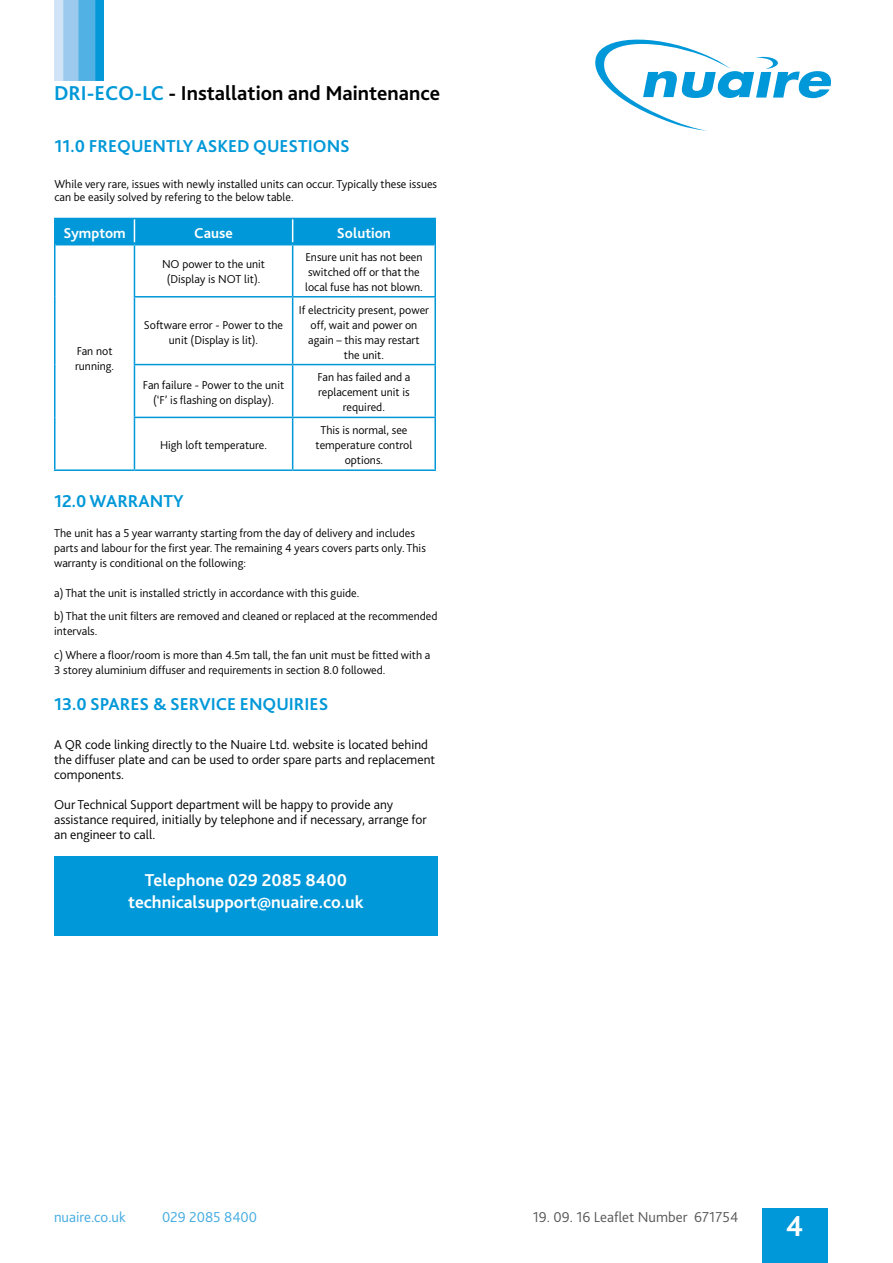
<style>
.page{position:relative;width:893px;height:1263px;background:#fff}
.page>*{position:absolute;margin:0;border:0;box-sizing:border-box;transform-origin:0 0}
.t1{font:700 30px "Bliss 2";color:#fff}
.t2{font:700 21px "Bliss 2";color:#000}
.t3{font:700 18px "Bliss 2";color:#0098d8}
.t4{font:700 18px/21.6px "Bliss 2";color:#fff;text-align:center}
.t5{font:300 15px "Bliss 2";color:#575756}
.t6{font:300 15px "Bliss 2";color:#43abe1}
.t7{font:700 15px "Bliss 2";color:#fff}
.t8{font:300 13.5px/15px "Bliss 2";color:#000}
.t9{font:300 12px/15px "Bliss 2";color:#000}
.s1{color:#0098d8}
</style>
<div class="page">
<div style="left:762px;top:1209px;width:65px;height:54px;background:#0098d8"></div>
<svg style="left:595px;top:39px;width:236px;height:92px"></svg>
<img style="left:54px;top:0;width:49px;height:81px">
<div style="left:54px;top:856px;width:384px;height:80px;background:#0098d8"></div>
<div style="left:55px;top:218px;width:79px;height:26px;background:#0098d8"></div>
<div style="left:134px;top:219px;width:300px;height:23px;background:#0098d8"></div>
<hr style="left:56px;top:242px;width:78px;height:3px;background:#0098d8">
<hr style="left:134px;top:242px;width:159px;height:3px;background:#0098d8">
<hr style="left:293px;top:242px;width:141px;height:3px;background:#0098d8">
<hr style="left:134px;top:245px;width:1px;height:51px;background:#0098d8">
<hr style="left:292px;top:245px;width:1px;height:51px;background:#0098d8">
<hr style="left:134px;top:296px;width:159px;height:2px;background:#0098d8">
<hr style="left:134px;top:298px;width:1px;height:66px;background:#0098d8">
<hr style="left:293px;top:296px;width:143px;height:2px;background:#0098d8">
<hr style="left:292px;top:298px;width:1px;height:66px;background:#0098d8">
<hr style="left:134px;top:364px;width:159px;height:1px;background:#0098d8">
<hr style="left:134px;top:365px;width:1px;height:52px;background:#0098d8">
<hr style="left:293px;top:364px;width:143px;height:1px;background:#0098d8">
<hr style="left:292px;top:365px;width:1px;height:52px;background:#0098d8">
<hr style="left:134px;top:417px;width:159px;height:1px;background:#0098d8">
<hr style="left:134px;top:418px;width:1px;height:51px;background:#0098d8">
<hr style="left:293px;top:417px;width:143px;height:1px;background:#0098d8">
<hr style="left:292px;top:418px;width:1px;height:51px;background:#0098d8">
<hr style="left:54px;top:218px;width:80px;height:1px;background:#0098d8">
<hr style="left:54px;top:219px;width:2px;height:25px;background:#0098d8">
<hr style="left:134px;top:218px;width:159px;height:1px;background:#0098d8">
<hr style="left:293px;top:218px;width:143px;height:1px;background:#0098d8">
<hr style="left:434px;top:219px;width:2px;height:25px;background:#0098d8">
<hr style="left:54px;top:244px;width:2px;height:53px;background:#0098d8">
<hr style="left:434px;top:244px;width:2px;height:52px;background:#0098d8">
<hr style="left:54px;top:297px;width:2px;height:68px;background:#0098d8">
<hr style="left:434px;top:298px;width:2px;height:66px;background:#0098d8">
<hr style="left:54px;top:365px;width:2px;height:52px;background:#0098d8">
<hr style="left:434px;top:365px;width:2px;height:52px;background:#0098d8">
<hr style="left:54px;top:417px;width:2px;height:52px;background:#0098d8">
<hr style="left:434px;top:418px;width:2px;height:51px;background:#0098d8">
<hr style="left:54px;top:469px;width:80px;height:2px;background:#0098d8">
<hr style="left:134px;top:469px;width:159px;height:2px;background:#0098d8">
<hr style="left:293px;top:469px;width:143px;height:2px;background:#0098d8">
<h2 class="t2" style="left:54px;top:80px;width:388px"><span class="s1">DRI-ECO-LC</span> - Installation and Maintenance</h2>
<h3 class="t3" style="left:54px;top:135px;width:297px">11.0 FREQUENTLY ASKED QUESTIONS</h3>
<p class="t9" style="left:54px;top:177px;width:384px;line-height:13.5px">While very rare, issues with newly installed units can occur. Typically these issues can be easily solved by refering to the below table.</p>
<p class="t7" style="left:63px;top:224px;width:64px">Symptom</p>
<p class="t7" style="left:194px;top:224px;width:40px">Cause</p>
<p class="t7" style="left:337px;top:224px;width:55px">Solution</p>
<p class="t9" style="left:75px;top:343px;width:41px">Fan not running.</p>
<p class="t9" style="left:162px;top:256px;width:105px;text-align:center">NO power to the unit (Display is NOT lit).</p>
<p class="t9" style="left:305px;top:249px;width:119px">Ensure unit has not been switched off or that the local fuse has not blown.</p>
<p class="t9" style="left:144px;top:317px;width:141px;text-align:center">Software error - Power to the unit (Display is lit).</p>
<p class="t9" style="left:299px;top:302px;width:132px;text-align:center">If electricity present, power off, wait and power on again – this may restart<br>the unit.</p>
<p class="t9" style="left:143px;top:377px;width:143px;text-align:center">Fan failure - Power to the unit (‘F’ is flashing on display).</p>
<p class="t9" style="left:317px;top:370px;width:95px;text-align:center">Fan has failed and a replacement unit is required.</p>
<p class="t9" style="left:160px;top:437px;width:109px">High loft temperature.</p>
<p class="t9" style="left:316px;top:422px;width:98px;text-align:center">This is normal, see temperature control options.</p>
<h3 class="t3" style="left:54px;top:489px;width:131px">12.0 WARRANTY</h3>
<p class="t9" style="left:54px;top:525px;width:373px">The unit has a 5 year warranty starting from the day of delivery and includes parts and labour for the first year. The remaining 4 years covers parts only. This warranty is conditional on the following:</p>
<p class="t9" style="left:54px;top:580px;width:385px;line-height:23.5px">a) That the unit is installed strictly in accordance with this guide.<br>b) That the unit filters are removed and cleaned or replaced at the recommended</p>
<p class="t9" style="left:54px;top:619px;width:378px;line-height:23.5px">intervals.<br>c) Where a floor/room is more than 4.5m tall, the fan unit must be fitted with a</p>
<p class="t9" style="left:54px;top:662px;width:333px">3 storey aluminium diffuser and requirements in section 8.0 followed.</p>
<h3 class="t3" style="left:54px;top:693px;width:276px">13.0 SPARES &amp; SERVICE ENQUIRIES</h3>
<p class="t8" style="left:54px;top:737px;width:383px">A QR code linking directly to the Nuaire Ltd. website is located behind the diffuser plate and can be used to order spare parts and replacement components.</p>
<p class="t8" style="left:54px;top:797px;width:374px">Our Technical Support department will be happy to provide any assistance required, initially by telephone and if necessary, arrange for an engineer to call.</p>
<h3 class="t4" style="left:128px;top:869px;width:237px">Telephone 029 2085 8400 technicalsupport@nuaire.co.uk</h3>
<p class="t6" style="left:54px;top:1208px;width:73px">nuaire.co.uk</p>
<p class="t6" style="left:162px;top:1208px;width:97px">029 2085 8400</p>
<p class="t5" style="left:533px;top:1208px;width:207px">19. 09. 16 Leaflet Number 671754</p>
<h1 class="t1" style="left:786px;top:1207px;width:19px">4</h1>
</div>
